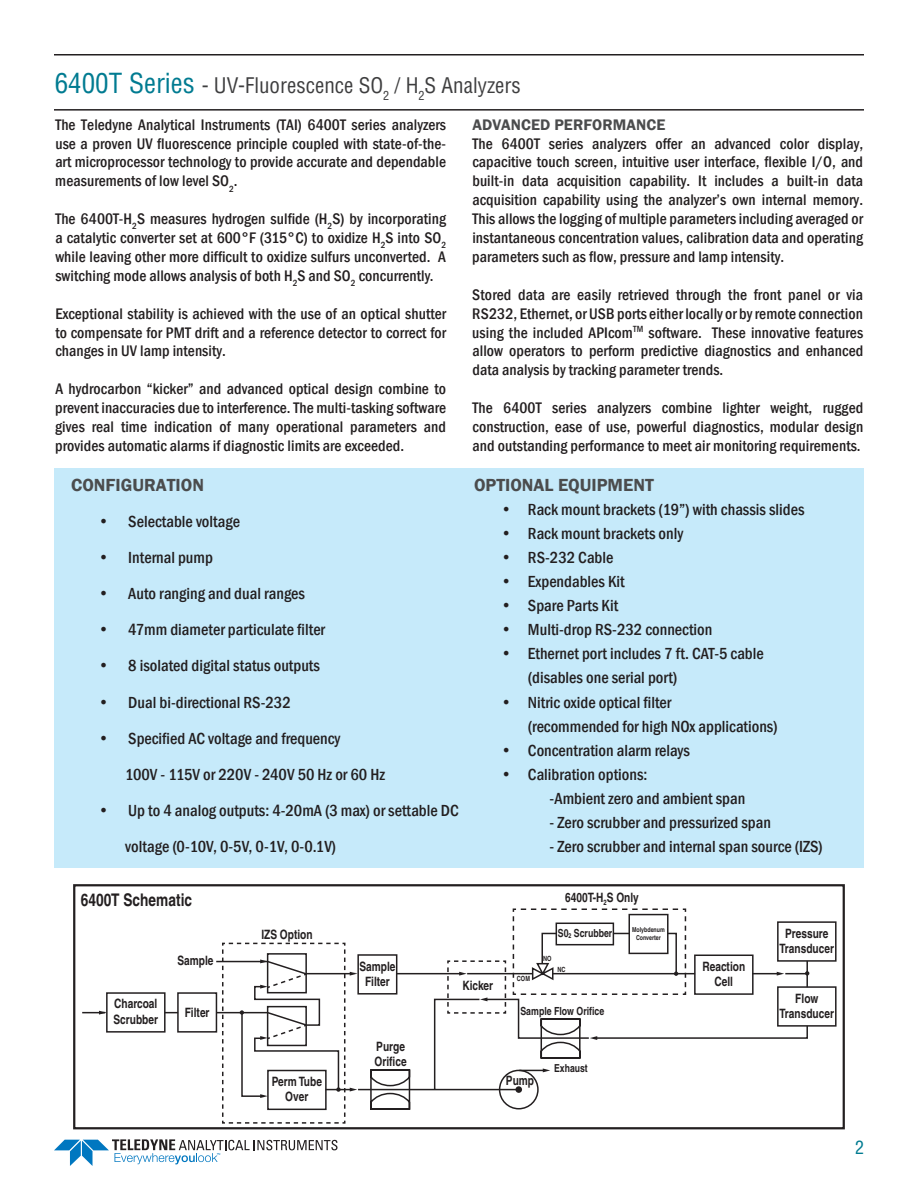
<style>
.page{position:relative;width:918px;height:1188px;background:#fff}
.page>*{position:absolute;margin:0;border:0;box-sizing:border-box;transform-origin:0 0}
.t1{font:condensed 21px "Helvetica";color:#3e3e3f}
.t2{font:600 18px "Franklin Gothic";color:#4b4c4d}
.t3{font:condensed 18px "Helvetica";color:#007b91}
.t4{font:700 17.4px "Helvetica";color:#231f20;scale:.79 1}
.t5{font:500 condensed 16.5px/24.2px "Franklin Gothic";color:#231f20}
.t6{font:500 condensed 15.75px/18.9px "Franklin Gothic";letter-spacing:.005em;color:#231f20;text-align:justify}
.t7{font:600 15.75px "Franklin Gothic";letter-spacing:.005em;color:#4b4c4d}
.t8{font:700 12.9px/15.5px "Helvetica";color:#231f20;text-align:center;scale:.79 1}
.t9{font:700 11.25px "Helvetica";color:#231f20;scale:.79 1}
.t10{font:700 11.1px "Helvetica";color:#231f20;scale:.79 1}
.t11{font:700 10.95px "Helvetica";color:#231f20;scale:.79 1}
.t12{font:700 7.2px "Helvetica";color:#231f20;scale:.79 1}
.t13{font:700 6.75px/8.1px "Helvetica";color:#231f20;text-align:center;scale:.79 1}
.s1{font-size:27px;color:#007b91}
</style>
<div class="page">
<hr style="left:54px;top:54px;width:810px;height:2px;background:#231f20">
<hr style="left:54px;top:109px;width:810px;height:2px;background:#231f20">
<svg style="left:54px;top:1139px;width:284px;height:27px"></svg>
<div style="left:54px;top:468px;width:810px;height:399px;background:#c6eafa"></div>
<div style="left:694px;top:955px;width:60px;height:40px;border:2px solid #231f20"></div>
<div style="left:777px;top:921px;width:60px;height:41px;border:2px solid #231f20"></div>
<div style="left:777px;top:986px;width:60px;height:41px;border:2px solid #231f20"></div>
<svg style="left:82px;top:1011px;width:457px;height:99px"></svg>
<svg style="left:99px;top:942px;width:258px;height:182px"></svg>
<hr style="left:306px;top:973px;width:46px;height:1px;background:#231f20">
<svg style="left:512px;top:908px;width:175px;height:24px"></svg>
<svg style="left:697px;top:1024px;width:112px;height:15px"></svg>
<svg style="left:357px;top:932px;width:340px;height:159px"></svg>
<svg style="left:752px;top:971px;width:57px;height:5px"></svg>
<hr style="left:806px;top:961px;width:2px;height:26px;background:#231f20">
<div style="left:73px;top:884px;width:772px;height:245px;border:2px solid #231f20"></div>
<h1 class="t1" style="left:55px;top:72px;width:468px"><span class="s1">6400T Series</span> - UV-Fluorescence SO<sub>2</sub> / H<sub>2</sub>S Analyzers</h1>
<p class="t6" style="left:55px;top:115px;width:392px">The Teledyne Analytical Instruments (TAI) 6400T series analyzers use a proven UV fluorescence principle coupled with state-of-the&shy;art microprocessor technology to provide accurate and dependable measurements of low level SO<sub>2</sub>.</p>
<p class="t6" style="left:55px;top:209px;width:392px">The 6400T-H<sub>2</sub>S measures hydrogen sulfide (H<sub>2</sub>S) by incorporating a catalytic converter set at 600°F (315°C) to oxidize H<sub>2</sub>S into SO<sub>2 </sub>while leaving other more difficult to oxidize sulfurs unconverted. A switching mode allows analysis of both H<sub>2</sub>S and SO<sub>2</sub> concurrently.</p>
<p class="t6" style="left:55px;top:304px;width:392px">Exceptional stability is achieved with the use of an optical shutter to compensate for PMT drift and a reference detector to correct for changes in UV lamp intensity.</p>
<p class="t6" style="left:55px;top:379px;width:392px">A hydrocarbon “kicker” and advanced optical design combine to prevent inaccuracies due to interference. The multi-tasking software gives real time indication of many operational parameters and provides automatic alarms if diagnostic limits are exceeded.</p>
<p class="t7" style="left:472px;top:115px;width:194px">ADVANCED PERFORMANCE</p>
<p class="t6" style="left:472px;top:134px;width:392px">The 6400T series analyzers offer an advanced color display, capacitive touch screen, intuitive user interface, flexible I/O, and built-in data acquisition capability. It includes a built-in data acquisition capability using the analyzer’s own internal memory.<br>This allows the logging of multiple parameters including averaged or instantaneous concentration values, calibration data and operating parameters such as flow, pressure and lamp intensity.</p>
<p class="t6" style="left:472px;top:285px;width:392px">Stored data are easily retrieved through the front panel or via RS232, Ethernet, or USB ports either locally or byremote connection using the included APIcom<sup>TM</sup> software. These innovative features allow operators to perform predictive diagnostics and enhanced data analysis by tracking parameter trends.</p>
<p class="t6" style="left:473px;top:398px;width:392px">The 6400T series analyzers combine lighter weight, rugged construction, ease of use, powerful diagnostics, modular design and outstanding performance to meet air monitoring requirements.</p>
<p class="t2" style="left:71px;top:474px;width:134px">CONFIGURATION</p>
<p class="t5" style="left:98px;top:509px;width:143px">• Selectable voltage</p>
<p class="t5" style="left:98px;top:545px;width:116px">• Internal pump</p>
<p class="t5" style="left:98px;top:581px;width:208px">• Auto ranging and dual ranges</p>
<p class="t5" style="left:98px;top:618px;width:228px">• 47mm diameter particulate filter</p>
<p class="t5" style="left:98px;top:654px;width:223px">• 8 isolated digital status outputs</p>
<p class="t5" style="left:98px;top:690px;width:194px">• Dual bi-directional RS-232</p>
<p class="t5" style="left:125px;top:720px;width:261px;line-height:36.2px;text-indent:-27px">• Specified AC voltage and frequency<br>100V - 115V or 220V - 240V 50 Hz or 60 Hz</p>
<p class="t5" style="left:125px;top:792px;width:335px;line-height:36.2px;text-indent:-27px">• Up to 4 analog outputs: 4-20mA (3 max) or settable DC voltage (0-10V, 0-5V, 0-1V, 0-0.1V)</p>
<p class="t2" style="left:474px;top:474px;width:181px">OPTIONAL EQUIPMENT</p>
<p class="t5" style="left:501px;top:497px;width:305px">• Rack mount brackets (19”) with chassis slides</p>
<p class="t5" style="left:501px;top:521px;width:184px">• Rack mount brackets only</p>
<p class="t5" style="left:501px;top:545px;width:114px">• RS-232 Cable</p>
<p class="t5" style="left:501px;top:569px;width:125px">• Expendables Kit</p>
<p class="t5" style="left:501px;top:593px;width:119px">• Spare Parts Kit</p>
<p class="t5" style="left:501px;top:618px;width:213px">• Multi-drop RS-232 connection</p>
<p class="t5" style="left:528px;top:642px;width:237px;text-indent:-27px">• Ethernet port includes 7 ft. CAT-5 cable (disables one serial port)</p>
<p class="t5" style="left:528px;top:690px;width:251px;text-indent:-27px">• Nitric oxide optical filter<br>(recommended for high NOx applications)</p>
<p class="t5" style="left:501px;top:738px;width:191px">• Concentration alarm relays</p>
<p class="t5" style="left:550px;top:762px;width:197px;text-indent:-49px">• Calibration options:<br>-Ambient zero and ambient span</p>
<p class="t5" style="left:550px;top:810px;width:223px">- Zero scrubber and pressurized span</p>
<p class="t5" style="left:550px;top:834px;width:275px">- Zero scrubber and internal span source (IZS)</p>
<p class="t4" style="left:81px;top:889px;width:142px">6400T Schematic</p>
<p class="t8" style="left:261px;top:926px;width:67px">IZS Option</p>
<p class="t8" style="left:565px;top:889px;width:95px">6400T-H<sub>2</sub>S Only</p>
<p class="t10" style="left:558px;top:926px;width:70px">S0<sub>2</sub> Scrubber</p>
<p class="t13" style="left:632px;top:926px;width:43px">Molybdenum<br>Converter</p>
<p class="t8" style="left:780px;top:925px;width:71px">Pressure<br>Transducer</p>
<p class="t8" style="left:114px;top:996px;width:58px;text-align:left">Charcoal<br>Scrubber</p>
<p class="t8" style="left:177px;top:952px;width:47px">Sample</p>
<p class="t8" style="left:185px;top:1004px;width:33px">Filter</p>
<p class="t8" style="left:272px;top:1073px;width:65px">Perm Tube<br>Over</p>
<p class="t8" style="left:359px;top:958px;width:47px">Sample<br>Filter</p>
<p class="t8" style="left:375px;top:1038px;width:42px;text-align:left">Purge<br>Orifice</p>
<p class="t8" style="left:462px;top:977px;width:41px">Kicker</p>
<p class="t12" style="left:543px;top:954px;width:12px">NO</p>
<p class="t12" style="left:517px;top:974px;width:18px">COM</p>
<p class="t12" style="left:558px;top:965px;width:12px">NC</p>
<p class="t9" style="left:520px;top:1005px;width:108px">Sample Flow Orifice</p>
<p class="t8" style="left:506px;top:1073px;width:37px">Pump</p>
<p class="t11" style="left:554px;top:1062px;width:44px">Exhaust</p>
<p class="t8" style="left:702px;top:959px;width:56px">Reaction<br>Cell</p>
<p class="t8" style="left:780px;top:990px;width:71px">Flow<br>Transducer</p>
<p class="t3" style="left:855px;top:1136px;width:10px">2</p>
</div>
